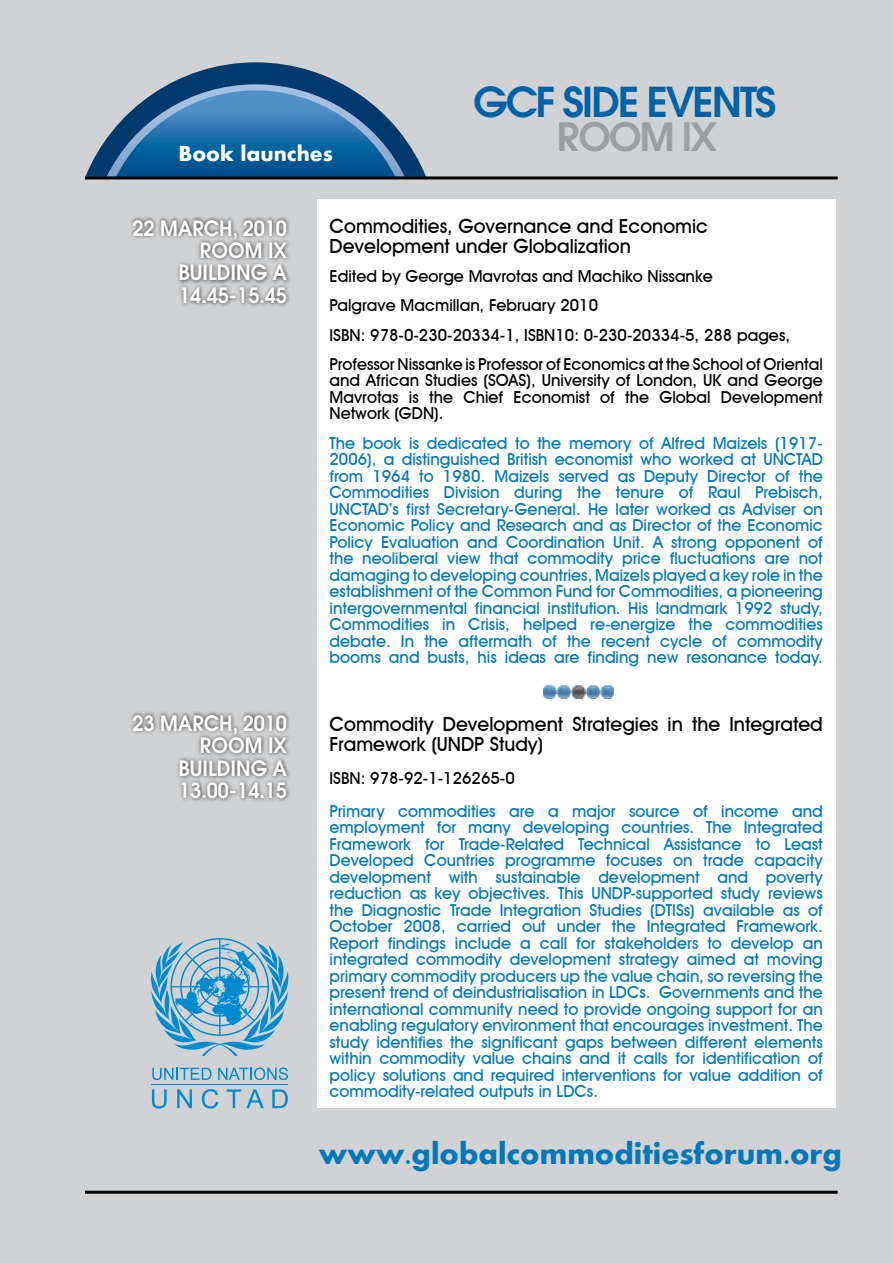
<style>
.page{position:relative;width:893px;height:1263px;background:#d1d2d4}
.page>*{position:absolute;margin:0;border:0;box-sizing:border-box;transform-origin:0 0}
.t1{font:600 40.95px "Avant Garde";letter-spacing:-.05em;color:#0062a7}
.t2{font:600 38.85px "Avant Garde";letter-spacing:-.05em;color:#9c9e9f}
.t3{font:700 31.5px "Aharoni";color:#0078b9}
.t4{font:700 22.5px "Aharoni";color:#fff}
.t5{font:600 21px/22.5px "Avant Garde";color:#fff;text-align:right;scale:.94 1}
.t6{font:500 19.5px/19.5px "Avant Garde IT Cby BT";color:#000}
.t7{font:500 16.5px/16.5px "Avant Garde IT Cby BT";color:#0078b9;text-align:justify}
.t8{font:500 16.5px/29.2px "Avant Garde IT Cby BT";color:#000}
</style>
<div class="page">
<div style="left:317px;top:199px;width:519px;height:909px;background:#fff"></div>
<hr style="left:85px;top:1191px;width:753px;height:3px;background:#000">
<svg style="left:85px;top:62px;width:341px;height:114px"></svg>
<hr style="left:85px;top:176px;width:753px;height:3px;background:#000">
<img style="left:543px;top:685px;width:70px;height:13px">
<div style="left:129px;top:216px;width:163px;height:91px;background:#000;opacity:.75"></div>
<div style="left:129px;top:711px;width:163px;height:92px;background:#000;opacity:.75"></div>
<svg style="left:152px;top:1089px;width:15px;height:19px"></svg>
<svg style="left:177px;top:1089px;width:15px;height:19px"></svg>
<svg style="left:202px;top:1089px;width:16px;height:19px"></svg>
<svg style="left:226px;top:1089px;width:38px;height:19px"></svg>
<svg style="left:272px;top:1089px;width:16px;height:19px"></svg>
<hr style="left:151px;top:1084px;width:137px;height:1px;background:#008bd0">
<svg style="left:152px;top:1068px;width:59px;height:12px"></svg>
<svg style="left:218px;top:1067px;width:70px;height:13px"></svg>
<svg style="left:151px;top:938px;width:137px;height:118px"></svg>
<h3 class="t4" style="left:178px;top:145px;width:156px">Book launches</h3>
<h1 class="t1" style="left:473px;top:75px;width:305px">GCF SIDE EVENTS</h1>
<h2 class="t2" style="left:557px;top:111px;width:162px">ROOM IX</h2>
<p class="t5" style="left:132px;top:216px;width:166px">22 MARCH, 2010<br>ROOM IX<br>BUILDING A<br>14.45-15.45</p>
<p class="t5" style="left:132px;top:711px;width:166px">23 MARCH, 2010<br>ROOM IX<br>BUILDING A<br>13.00-14.15</p>
<p class="t6" style="left:330px;top:216px;width:380px">Commodities, Governance and Economic<br>Development under Globalization</p>
<p class="t8" style="left:330px;top:261px;width:495px">Edited by George Mavrotas and Machiko Nissanke<br>Palgrave Macmillan, February 2010<br>ISBN: 978-0-230-20334-1, ISBN10: 0-230-20334-5, 288 pages, Professor Nissanke is Professor of Economics at the School of Oriental</p>
<p class="t8" style="left:330px;top:372px;width:495px;line-height:16.5px;text-align:justify">and African Studies (SOAS), University of London, UK and George Mavrotas is the Chief Economist of the Global Development Network (GDN).</p>
<p class="t7" style="left:330px;top:434px;width:495px">The book is dedicated to the memory of Alfred Maizels (1917- 2006), a distinguished British economist who worked at UNCTAD from 1964 to 1980. Maizels served as Deputy Director of the Commodities Division during the tenure of Raul Prebisch, UNCTAD’s first Secretary-General. He later worked as Adviser on Economic Policy and Research and as Director of the Economic Policy Evaluation and Coordination Unit. A strong opponent of the neoliberal view that commodity price fluctuations are not damaging to developing countries, Maizels played a key role in the establishment of the Common Fund for Commodities, a pioneering intergovernmental financial institution. His landmark 1992 study, Commodities in Crisis, helped re-energize the commodities debate. In the aftermath of the recent cycle of commodity booms and busts, his ideas are finding new resonance today.</p>
<p class="t6" style="left:330px;top:715px;width:495px">Commodity Development Strategies in the Integrated<br>Framework (UNDP Study)</p>
<p class="t8" style="left:330px;top:763px;width:187px">ISBN: 978-92-1-126265-0</p>
<p class="t7" style="left:330px;top:803px;width:495px">Primary commodities are a major source of income and employment for many developing countries. The Integrated Framework for Trade-Related Technical Assistance to Least Developed Countries programme focuses on trade capacity development with sustainable development and poverty reduction as key objectives. This UNDP-supported study reviews the Diagnostic Trade Integration Studies (DTISs) available as of October 2008, carried out under the Integrated Framework.<br>Report findings include a call for stakeholders to develop an integrated commodity development strategy aimed at moving primary commodity producers up the value chain, so reversing the present trend of deindustrialisation in LDCs. Governments and the international community need to provide ongoing support for an enabling regulatory environment that encourages investment. The study identifies the significant gaps between different elements within commodity value chains and it calls for identification of policy solutions and required interventions for value addition of commodity-related outputs in LDCs.</p>
<h3 class="t3" style="left:319px;top:1141px;width:525px">www.globalcommoditiesforum.org</h3>
</div>
